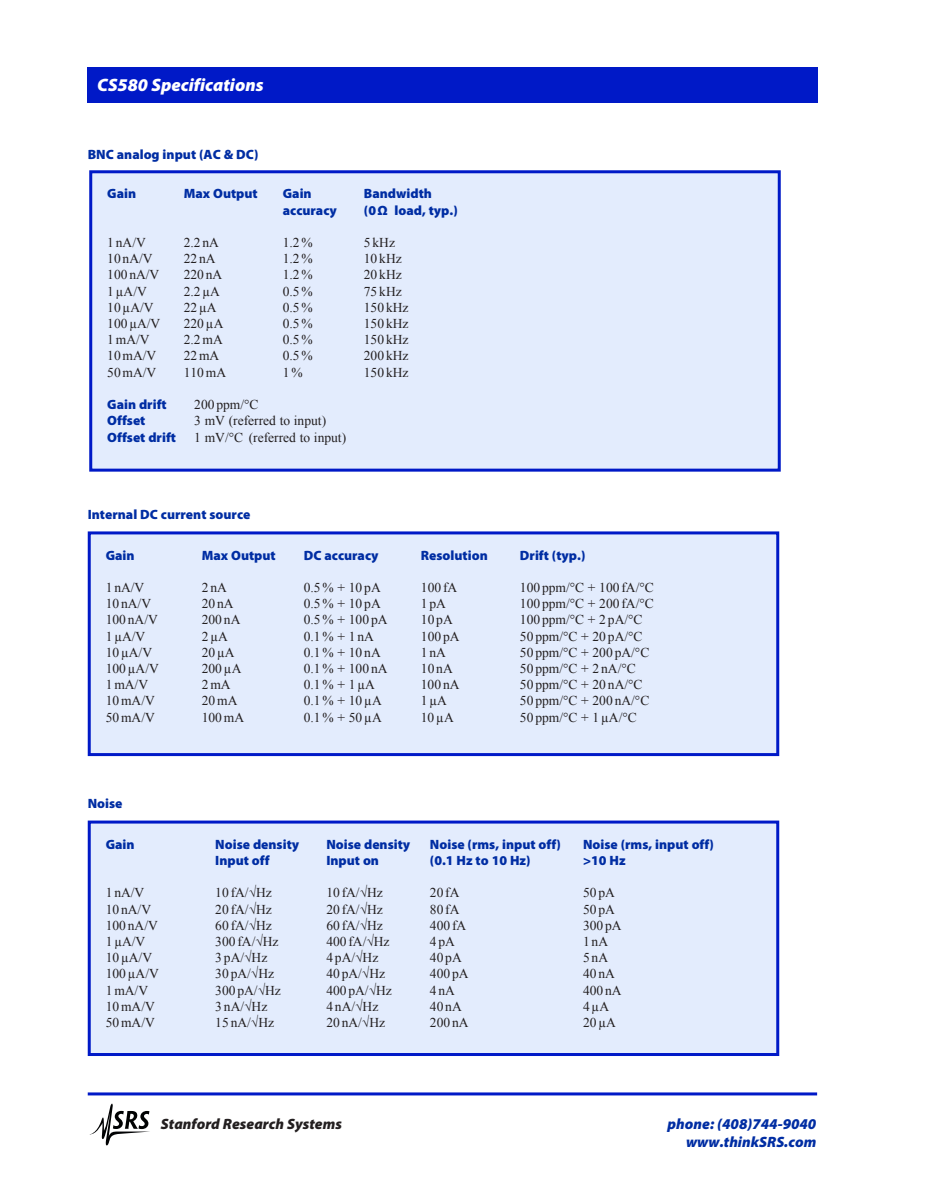
<style>
.page{position:relative;width:932px;height:1202px;background:#fff}
.page>*{position:absolute;margin:0;border:0;box-sizing:border-box;transform-origin:0 0}
.t1{font:italic 900 18px "Myriad Pro";color:#fff}
.t2{font:italic 900 15px/18px "Myriad Pro";color:#002da3;text-align:right}
.t3{font:italic 900 15px "Myriad Pro";color:#231f20}
.t4{font:13.5px "Times New Roman";color:#231f20}
.t5{font:900 13.5px "Myriad Pro";color:#002da3}
</style>
<div class="page">
<hr style="left:88px;top:1092px;width:729px;height:3px;background:#0019c7">
<svg style="left:89px;top:1103px;width:61px;height:42px"></svg>
<svg style="left:88px;top:102px;width:730px;height:1px"></svg>
<div style="left:88px;top:68px;width:730px;height:34px;background:#0019c7"></div>
<div style="left:91px;top:172px;width:688px;height:298px;background:#e3ecfd"></div>
<div style="left:89px;top:170px;width:691px;height:301px;border:3px solid #0019c7"></div>
<div style="left:89px;top:533px;width:688px;height:221px;background:#e3ecfd"></div>
<div style="left:88px;top:531px;width:691px;height:225px;border:3px solid #0019c7"></div>
<div style="left:89px;top:822px;width:688px;height:232px;background:#e3ecfd"></div>
<div style="left:88px;top:820px;width:691px;height:236px;border:3px solid #0019c7"></div>
<h1 class="t1" style="left:97px;top:75px;width:168px">CS580 Specifications</h1>
<p class="t5" style="left:88px;top:146px;width:172px">BNC analog input (AC &amp; DC)</p>
<p class="t5" style="left:107px;top:186px;width:30px">Gain</p>
<p class="t5" style="left:184px;top:186px;width:75px">Max Output</p>
<p class="t5" style="left:283px;top:186px;width:30px">Gain</p>
<p class="t5" style="left:364px;top:186px;width:70px">Bandwidth</p>
<p class="t5" style="left:283px;top:202px;width:55px">accuracy</p>
<p class="t5" style="left:364px;top:202px;width:95px">(0Ω load, typ.)</p>
<p class="t4" style="left:107px;top:233px;width:40px">1 nA/V</p>
<p class="t4" style="left:184px;top:233px;width:37px">2.2 nA</p>
<p class="t4" style="left:283px;top:233px;width:31px">1.2%</p>
<p class="t4" style="left:364px;top:233px;width:33px">5 kHz</p>
<p class="t4" style="left:107px;top:250px;width:47px">10 nA/V</p>
<p class="t4" style="left:184px;top:250px;width:33px">22 nA</p>
<p class="t4" style="left:283px;top:250px;width:31px">1.2%</p>
<p class="t4" style="left:364px;top:250px;width:39px">10 kHz</p>
<p class="t4" style="left:107px;top:266px;width:54px">100 nA/V</p>
<p class="t4" style="left:184px;top:266px;width:40px">220 nA</p>
<p class="t4" style="left:283px;top:266px;width:31px">1.2%</p>
<p class="t4" style="left:364px;top:266px;width:39px">20 kHz</p>
<p class="t4" style="left:107px;top:282px;width:41px">1µA/V</p>
<p class="t4" style="left:184px;top:282px;width:38px">2.2µA</p>
<p class="t4" style="left:283px;top:282px;width:31px">0.5%</p>
<p class="t4" style="left:364px;top:282px;width:39px">75 kHz</p>
<p class="t4" style="left:107px;top:298px;width:48px">10µA/V</p>
<p class="t4" style="left:184px;top:298px;width:34px">22µA</p>
<p class="t4" style="left:283px;top:298px;width:31px">0.5%</p>
<p class="t4" style="left:364px;top:298px;width:46px">150 kHz</p>
<p class="t4" style="left:107px;top:314px;width:55px">100µA/V</p>
<p class="t4" style="left:184px;top:314px;width:41px">220µA</p>
<p class="t4" style="left:283px;top:314px;width:31px">0.5%</p>
<p class="t4" style="left:364px;top:314px;width:46px">150 kHz</p>
<p class="t4" style="left:107px;top:331px;width:44px">1mA/V</p>
<p class="t4" style="left:184px;top:331px;width:40px">2.2mA</p>
<p class="t4" style="left:283px;top:331px;width:31px">0.5%</p>
<p class="t4" style="left:364px;top:331px;width:46px">150 kHz</p>
<p class="t4" style="left:107px;top:347px;width:51px">10mA/V</p>
<p class="t4" style="left:184px;top:347px;width:37px">22mA</p>
<p class="t4" style="left:283px;top:347px;width:31px">0.5%</p>
<p class="t4" style="left:364px;top:347px;width:46px">200 kHz</p>
<p class="t4" style="left:107px;top:363px;width:51px">50mA/V</p>
<p class="t4" style="left:184px;top:363px;width:44px">110mA</p>
<p class="t4" style="left:283px;top:363px;width:21px">1%</p>
<p class="t4" style="left:364px;top:363px;width:46px">150 kHz</p>
<p class="t5" style="left:107px;top:397px;width:61px">Gain drift</p>
<p class="t4" style="left:194px;top:395px;width:66px">200 ppm/°C</p>
<p class="t5" style="left:107px;top:413px;width:40px">Offset</p>
<p class="t4" style="left:194px;top:412px;width:133px">3 mV (referred to input)</p>
<p class="t5" style="left:107px;top:429px;width:70px">Offset drift</p>
<p class="t4" style="left:194px;top:428px;width:153px">1 mV/°C (referred to input)</p>
<p class="t5" style="left:88px;top:506px;width:164px">Internal DC current source</p>
<p class="t5" style="left:106px;top:547px;width:30px">Gain</p>
<p class="t5" style="left:202px;top:547px;width:75px">Max Output</p>
<p class="t5" style="left:304px;top:547px;width:76px">DC accuracy</p>
<p class="t5" style="left:421px;top:547px;width:68px">Resolution</p>
<p class="t5" style="left:520px;top:547px;width:67px">Drift (typ.)</p>
<p class="t4" style="left:106px;top:578px;width:40px">1 nA/V</p>
<p class="t4" style="left:202px;top:578px;width:27px">2nA</p>
<p class="t4" style="left:304px;top:578px;width:78px">0.5% + 10 pA</p>
<p class="t4" style="left:421px;top:578px;width:38px">100 fA</p>
<p class="t4" style="left:520px;top:578px;width:135px">100 ppm/°C + 100 fA/°C</p>
<p class="t4" style="left:106px;top:594px;width:47px">10 nA/V</p>
<p class="t4" style="left:202px;top:594px;width:33px">20 nA</p>
<p class="t4" style="left:304px;top:594px;width:78px">0.5% + 10 pA</p>
<p class="t4" style="left:421px;top:594px;width:27px">1pA</p>
<p class="t4" style="left:520px;top:594px;width:135px">100 ppm/°C + 200 fA/°C</p>
<p class="t4" style="left:106px;top:611px;width:54px">100 nA/V</p>
<p class="t4" style="left:202px;top:611px;width:40px">200 nA</p>
<p class="t4" style="left:304px;top:611px;width:85px">0.5% + 100 pA</p>
<p class="t4" style="left:421px;top:611px;width:33px">10 pA</p>
<p class="t4" style="left:520px;top:611px;width:124px">100 ppm/°C + 2 pA/°C</p>
<p class="t4" style="left:106px;top:627px;width:41px">1µA/V</p>
<p class="t4" style="left:202px;top:627px;width:28px">2µA</p>
<p class="t4" style="left:304px;top:627px;width:72px">0.1% + 1 nA</p>
<p class="t4" style="left:421px;top:627px;width:40px">100 pA</p>
<p class="t4" style="left:520px;top:627px;width:124px">50 ppm/°C + 20 pA/°C</p>
<p class="t4" style="left:106px;top:643px;width:48px">10µA/V</p>
<p class="t4" style="left:202px;top:643px;width:34px">20µA</p>
<p class="t4" style="left:304px;top:643px;width:78px">0.1% + 10 nA</p>
<p class="t4" style="left:421px;top:643px;width:27px">1nA</p>
<p class="t4" style="left:520px;top:643px;width:131px">50 ppm/°C + 200 pA/°C</p>
<p class="t4" style="left:106px;top:659px;width:55px">100µA/V</p>
<p class="t4" style="left:202px;top:659px;width:41px">200µA</p>
<p class="t4" style="left:304px;top:659px;width:85px">0.1% + 100 nA</p>
<p class="t4" style="left:421px;top:659px;width:33px">10 nA</p>
<p class="t4" style="left:520px;top:659px;width:117px">50 ppm/°C + 2 nA/°C</p>
<p class="t4" style="left:106px;top:675px;width:44px">1mA/V</p>
<p class="t4" style="left:202px;top:675px;width:30px">2mA</p>
<p class="t4" style="left:304px;top:675px;width:73px">0.1% + 1µA</p>
<p class="t4" style="left:421px;top:675px;width:40px">100 nA</p>
<p class="t4" style="left:520px;top:675px;width:124px">50 ppm/°C + 20 nA/°C</p>
<p class="t4" style="left:106px;top:692px;width:51px">10mA/V</p>
<p class="t4" style="left:202px;top:692px;width:37px">20mA</p>
<p class="t4" style="left:304px;top:692px;width:79px">0.1% + 10µA</p>
<p class="t4" style="left:421px;top:692px;width:28px">1µA</p>
<p class="t4" style="left:520px;top:692px;width:131px">50 ppm/°C + 200 nA/°C</p>
<p class="t4" style="left:106px;top:708px;width:51px">50mA/V</p>
<p class="t4" style="left:202px;top:708px;width:44px">100mA</p>
<p class="t4" style="left:304px;top:708px;width:79px">0.1% + 50µA</p>
<p class="t4" style="left:421px;top:708px;width:34px">10µA</p>
<p class="t4" style="left:520px;top:708px;width:118px">50 ppm/°C + 1µA/°C</p>
<p class="t5" style="left:88px;top:795px;width:36px">Noise</p>
<p class="t5" style="left:106px;top:836px;width:30px">Gain</p>
<p class="t5" style="left:215px;top:836px;width:85px">Noise density</p>
<p class="t5" style="left:326px;top:836px;width:85px">Noise density</p>
<p class="t5" style="left:430px;top:836px;width:132px">Noise (rms, input off)</p>
<p class="t5" style="left:583px;top:836px;width:132px">Noise (rms, input off)</p>
<p class="t5" style="left:215px;top:852px;width:56px">Input off</p>
<p class="t5" style="left:326px;top:852px;width:54px">Input on</p>
<p class="t5" style="left:430px;top:852px;width:102px">(0.1 Hz to 10 Hz)</p>
<p class="t5" style="left:583px;top:852px;width:44px">&gt;10 Hz</p>
<p class="t4" style="left:106px;top:883px;width:40px">1 nA/V</p>
<p class="t4" style="left:215px;top:883px;width:58px">10 fA/√Hz</p>
<p class="t4" style="left:326px;top:883px;width:58px">10 fA/√Hz</p>
<p class="t4" style="left:430px;top:883px;width:31px">20 fA</p>
<p class="t4" style="left:583px;top:883px;width:33px">50 pA</p>
<p class="t4" style="left:106px;top:900px;width:47px">10 nA/V</p>
<p class="t4" style="left:215px;top:900px;width:58px">20 fA/√Hz</p>
<p class="t4" style="left:326px;top:900px;width:58px">20 fA/√Hz</p>
<p class="t4" style="left:430px;top:900px;width:31px">80 fA</p>
<p class="t4" style="left:583px;top:900px;width:33px">50 pA</p>
<p class="t4" style="left:106px;top:916px;width:54px">100 nA/V</p>
<p class="t4" style="left:215px;top:916px;width:58px">60 fA/√Hz</p>
<p class="t4" style="left:326px;top:916px;width:58px">60 fA/√Hz</p>
<p class="t4" style="left:430px;top:916px;width:38px">400 fA</p>
<p class="t4" style="left:583px;top:916px;width:40px">300 pA</p>
<p class="t4" style="left:106px;top:932px;width:41px">1µA/V</p>
<p class="t4" style="left:215px;top:932px;width:65px">300 fA/√Hz</p>
<p class="t4" style="left:326px;top:932px;width:65px">400 fA/√Hz</p>
<p class="t4" style="left:430px;top:932px;width:27px">4pA</p>
<p class="t4" style="left:583px;top:932px;width:27px">1nA</p>
<p class="t4" style="left:106px;top:948px;width:48px">10µA/V</p>
<p class="t4" style="left:215px;top:948px;width:54px">3 pA/√Hz</p>
<p class="t4" style="left:326px;top:948px;width:54px">4 pA/√Hz</p>
<p class="t4" style="left:430px;top:948px;width:33px">40 pA</p>
<p class="t4" style="left:583px;top:948px;width:27px">5nA</p>
<p class="t4" style="left:106px;top:964px;width:55px">100µA/V</p>
<p class="t4" style="left:215px;top:964px;width:60px">30 pA/√Hz</p>
<p class="t4" style="left:326px;top:964px;width:60px">40 pA/√Hz</p>
<p class="t4" style="left:430px;top:964px;width:40px">400 pA</p>
<p class="t4" style="left:583px;top:964px;width:33px">40 nA</p>
<p class="t4" style="left:106px;top:981px;width:44px">1mA/V</p>
<p class="t4" style="left:215px;top:981px;width:67px">300 pA/√Hz</p>
<p class="t4" style="left:326px;top:981px;width:67px">400 pA/√Hz</p>
<p class="t4" style="left:430px;top:981px;width:27px">4nA</p>
<p class="t4" style="left:583px;top:981px;width:40px">400 nA</p>
<p class="t4" style="left:106px;top:997px;width:51px">10mA/V</p>
<p class="t4" style="left:215px;top:997px;width:54px">3 nA/√Hz</p>
<p class="t4" style="left:326px;top:997px;width:54px">4 nA/√Hz</p>
<p class="t4" style="left:430px;top:997px;width:33px">40 nA</p>
<p class="t4" style="left:583px;top:997px;width:28px">4µA</p>
<p class="t4" style="left:106px;top:1013px;width:51px">50mA/V</p>
<p class="t4" style="left:215px;top:1013px;width:60px">15 nA/√Hz</p>
<p class="t4" style="left:326px;top:1013px;width:60px">20 nA/√Hz</p>
<p class="t4" style="left:430px;top:1013px;width:40px">200 nA</p>
<p class="t4" style="left:583px;top:1013px;width:34px">20µA</p>
<p class="t3" style="left:161px;top:1115px;width:182px">Stanford Research Systems</p>
<p class="t2" style="left:667px;top:1115px;width:150px">phone: (408)744-9040 www.thinkSRS.com</p>
</div>
